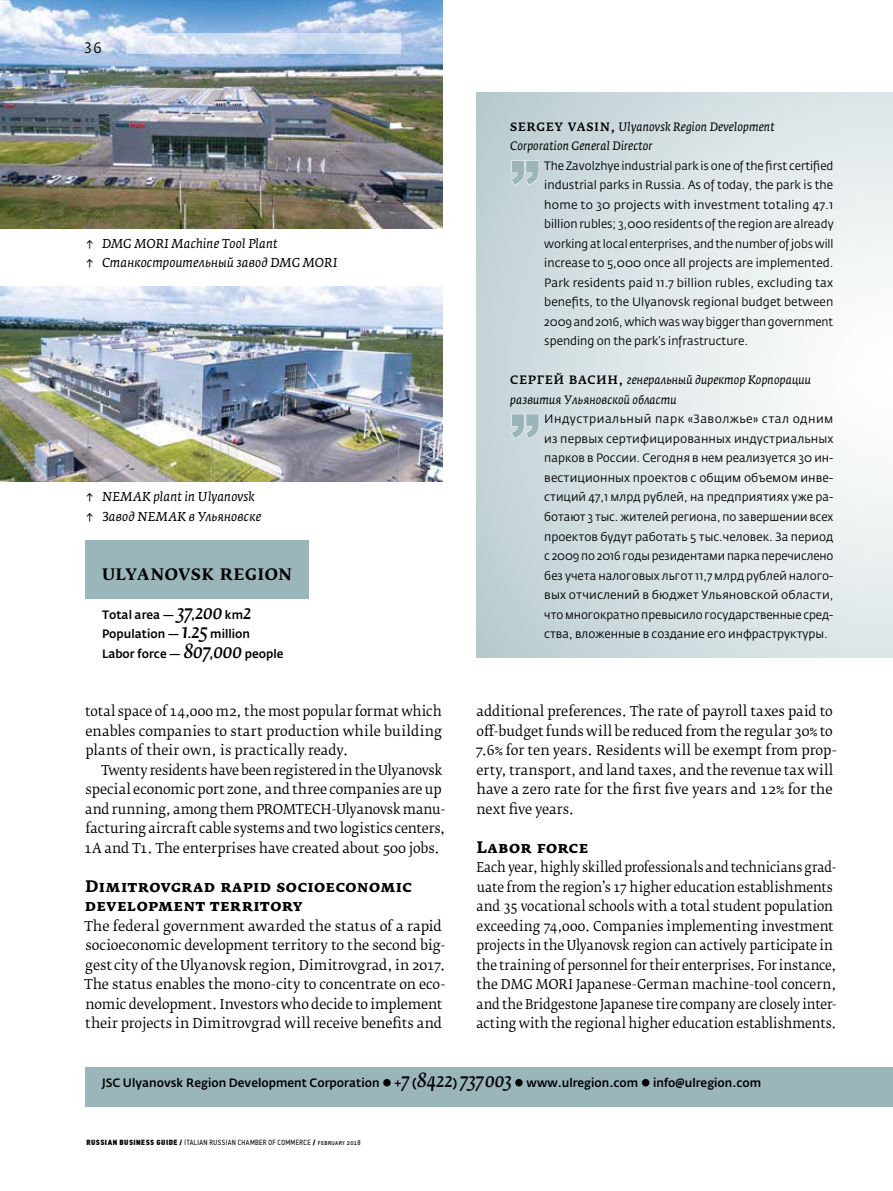
<style>
.page{position:relative;width:893px;height:1191px;background:#fff}
.page>*{position:absolute;margin:0;border:0;box-sizing:border-box;transform-origin:0 0}
.t1{font:900 60px "Arial";color:#9bb6bb}
.t2{font:700 16.5px/19.5px "Fedra Serif A Pro";letter-spacing:.025em;color:#000}
.t3{font:700 15.75px "Fedra Serif B Pro";letter-spacing:.04em;color:#000}
.t4{font:15px "Fedra Sans Pro";color:#000}
.t5{font:13.5px/19.5px "Fedra Serif B Pro";letter-spacing:-.005em;color:#000}
.t6{font:13.5px/19.5px "Fedra Serif B Pro";letter-spacing:-.005em;color:#000;scale:.91 1}
.t7{font:13.5px/19.5px "Fedra Serif B Pro";letter-spacing:-.005em;color:#000;text-align:justify;scale:.95 1}
.t8{font:italic 12.75px/19.5px "Fedra Serif A Pro";letter-spacing:.01em;color:#000}
.t9{font:12px/19.5px "Fedra Sans Pro";color:#000;text-align:justify}
.t10{font:12px/19.5px "Fedra Sans Pro";color:#000;text-align:justify;scale:.96 1}
.t11{font:500 12px/19.5px "Fedra Sans Alt Pro";color:#000}
.t12{font:italic 12px/19.5px "Fedra Serif A Pro";letter-spacing:.01em;color:#000}
.t13{font:7.5px "PF Din Text Cond Pro";letter-spacing:.055em;color:#000}
.s1{font-family:"Fedra Serif B Pro";font-style:normal}
.s2{font-family:"Fedra Serif B Pro";font-weight:400;font-style:italic;font-size:19.5px}
.s3{font-weight:500;font-style:normal}
.s4{font-family:"PF Din Text Universal";font-weight:400}
.s5{font-family:"PF Din Text Cond Pro X Black"}
</style>
<div class="page">
<div style="left:85px;top:1067px;width:808px;height:39px;background:#9bb6bb"></div>
<img style="left:0;top:0;width:442px;height:228px">
<img style="left:0;top:287px;width:442px;height:195px">
<svg style="left:126px;top:33px;width:274px;height:21px;background:#d5e1f2"></svg>
<div style="left:85px;top:540px;width:223px;height:59px;background:#9bb6bb"></div>
<svg style="left:476px;top:92px;width:417px;height:565px"></svg>
<svg style="left:511px;top:413px;width:28px;height:26px"></svg>
<svg style="left:511px;top:160px;width:28px;height:25px"></svg>
<p class="t4" style="left:85px;top:38px;width:19px">36</p>
<p class="t8" style="left:85px;top:234px;width:254px"><span class="s1">↑</span> DMG MORI Machine Tool Plant<br><span class="s1">↑</span> Станкостроительный завод DMG MORI</p>
<p class="t8" style="left:85px;top:487px;width:178px"><span class="s1">↑</span> NEMAK plant in Ulyanovsk <span class="s1">↑</span> Завод NEMAK в Ульяновске</p>
<p class="t3" style="left:102px;top:564px;width:192px">ULYANOVSK REGION</p>
<p class="t11" style="left:102px;top:604px;width:183px">Total area — <span class="s2">37</span>,<span class="s2">200</span> km<span class="s2">2<br></span>Population — <span class="s2">1</span>.<span class="s2">25</span> million<br>Labor force — <span class="s2">807</span>,<span class="s2">000</span> people</p>
<p class="t7" style="left:85px;top:701px;width:377px">total space of 14,000 m2, the most popular format which enables companies to start production while building plants of their own, is practically ready.</p>
<p class="t7" style="left:84px;top:760px;width:382px;text-align:left;text-indent:18px">Twenty residents have been registered in the Ulyanovsk special economic port zone, and three companies are up and running, among them PROMTECH-Ulyanovsk manu&shy;facturing aircraft cable systems and two logistics centers, 1A and T1. The enterprises have created about 500 jobs.</p>
<p class="t2" style="left:85px;top:876px;width:328px">Dimitrovgrad rapid socioeconomic development territory</p>
<p class="t5" style="left:85px;top:916px;width:362px">The federal government awarded the status of a rapid socioeconomic development territory to the second big&shy;gest city of the Ulyanovsk region, Dimitrovgrad, in 2017.<br>The status enables the mono-city to concentrate on eco&shy;nomic development. Investors who decide to implement their projects in Dimitrovgrad will receive benefits and</p>
<p class="t12" style="left:510px;top:117px;width:266px"><span class="s3">SERGEY VASIN,</span> Ulyanovsk Region Development<br>Corporation General Director</p>
<h1 class="t1" style="left:510px;top:139px;width:31px">”</h1>
<p class="t10" style="left:544px;top:156px;width:303px">The Zavolzhye industrial park is one of the first certified industrial parks in Russia. As of today, the park is the home to 30 projects with investment totaling 47.1 billion rubles; 3,000 residents of the region are already working at local enterprises, and the number of jobs will increase to 5,000 once all projects are implemented.<br>Park residents paid 11.7 billion rubles, excluding tax benefits, to the Ulyanovsk regional budget between 2009 and 2016, which was way bigger than government spending on the park’s infrastructure.</p>
<p class="t12" style="left:510px;top:370px;width:302px"><span class="s3">СЕРГЕЙ ВАСИН,</span> генеральный директор Корпорации развития Ульяновской области</p>
<h1 class="t1" style="left:510px;top:393px;width:31px">”</h1>
<p class="t9" style="left:544px;top:409px;width:291px">Индустриальный парк «Заволжье» стал одним из первых сертифицированных индустриальных парков в России. Сегодня в нем реализуется 30 ин&shy;вестиционных проектов с общим объемом инве&shy;стиций 47,1 млрд рублей, на предприятиях уже ра&shy;ботают 3 тыс. жителей региона, по завершении всех проектов будут работать 5 тыс.человек. За период с 2009 по 2016 годы резидентами парка перечислено без учета налоговых льгот 11,7 млрд рублей налого&shy;вых отчислений в бюджет Ульяновской области, что многократно превысило государственные сред&shy;ства, вложенные в создание его инфраструктуры.</p>
<p class="t5" style="left:475px;top:701px;width:363px">additional preferences. The rate of payroll taxes paid to off-budget funds will be reduced from the regular 30% to 7.6% for ten years. Residents will be exempt from prop&shy;erty, transport, and land taxes, and the revenue tax will have a zero rate for the first five years and 12% for the next five years.</p>
<p class="t2" style="left:477px;top:837px;width:113px">Labor force</p>
<p class="t6" style="left:476px;top:857px;width:397px">Each year, highly skilled professionals and technicians grad&shy;uate from the region’s 17 higher education establishments and 35 vocational schools with a total student population exceeding 74,000. Companies implementing investment projects in the Ulyanovsk region can actively participate in the training of personnel for their enterprises. For instance, the DMG MORI Japanese-German machine-tool concern, and the Bridgestone Japanese tire company are closely inter&shy;acting with the regional higher education establishments.</p>
<p class="t11" style="left:102px;top:1072px;width:661px">JSC Ulyanovsk Region Development Corporation <span class="s4">●</span> +<span class="s2">7</span> (<span class="s2">8422</span>) <span class="s2">737003</span><span class="s4">●</span> www.ulregion.com <span class="s4">●</span> info@ulregion.com</p>
<p class="t13" style="left:86px;top:1138px;width:276px"><span class="s5">RUSSIAN BUSINESS GUIDE /</span> ITALIAN RUSSIAN CHAMBER OF COMMERCE <span class="s5">/</span> february 2018</p>
</div>
